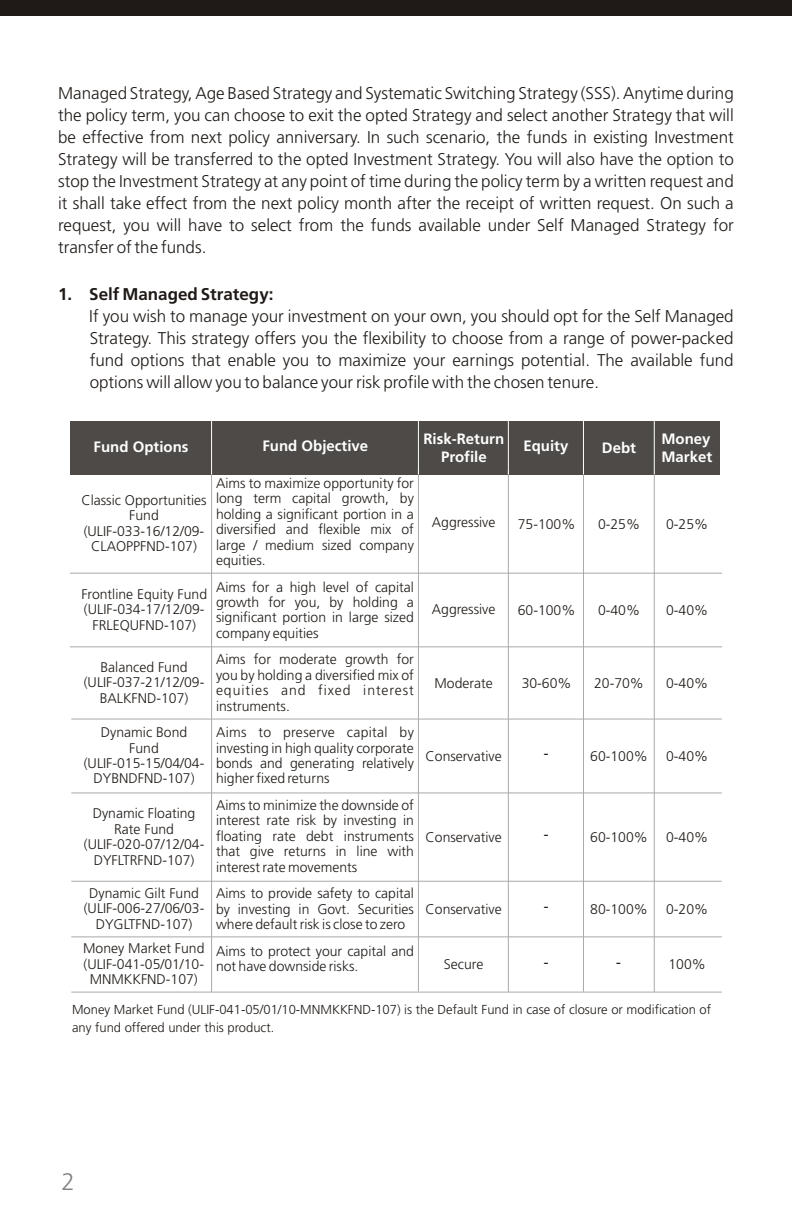
<style>
.page{position:relative;width:792px;height:1224px;background:#fff}
.page>*{position:absolute;margin:0;border:0;box-sizing:border-box;transform-origin:0 0}
.t1{font:300 24px "Frutiger";color:#828282}
.t2{font:300 17px/22.2px "Frutiger";color:#1f1a17;text-align:justify}
.t3{font:700 17px "Frutiger";color:#1f1a17}
.t4{font:700 15px/17.8px "Frutiger";color:#fff;text-align:center}
.t5{font:300 14px/15.4px "Frutiger";color:#1f1a17;text-align:center}
.t6{font:14px "Arial";color:#1f1a17}
.t7{font:300 13px/17.4px "Frutiger";color:#1f1a17}
</style>
<div class="page">
<div style="left:0;top:0;width:792px;height:15px;background:#1f1a17"></div>
<div style="left:70px;top:421px;width:650px;height:53px;background:#4d4a47"></div>
<hr style="left:583px;top:471px;width:1px;height:521px;background:#aba8a8">
<hr style="left:508px;top:471px;width:1px;height:521px;background:#aba8a8">
<hr style="left:211px;top:473px;width:1px;height:519px;background:#aba8a8">
<hr style="left:418px;top:470px;width:1px;height:522px;background:#aba8a8">
<hr style="left:583px;top:420px;width:1px;height:54px;background:#fff">
<hr style="left:508px;top:420px;width:1px;height:54px;background:#fff">
<hr style="left:418px;top:420px;width:1px;height:54px;background:#fff">
<hr style="left:211px;top:420px;width:1px;height:54px;background:#fff">
<hr style="left:654px;top:474px;width:1px;height:518px;background:#aba8a8">
<hr style="left:654px;top:420px;width:1px;height:54px;background:#fff">
<hr style="left:71px;top:992px;width:651px;height:1px;background:#aba8a8">
<hr style="left:71px;top:936px;width:651px;height:1px;background:#aba8a8">
<hr style="left:71px;top:881px;width:651px;height:1px;background:#aba8a8">
<hr style="left:71px;top:792px;width:651px;height:1px;background:#aba8a8">
<hr style="left:71px;top:719px;width:651px;height:1px;background:#aba8a8">
<hr style="left:70px;top:646px;width:652px;height:1px;background:#aba8a8">
<hr style="left:70px;top:573px;width:652px;height:1px;background:#aba8a8">
<p class="t2" style="left:58px;top:82px;width:677px">Managed Strategy, Age Based Strategy and Systematic Switching Strategy (SSS). Anytime during the policy term, you can choose to exit the opted Strategy and select another Strategy that will be effective from next policy anniversary. In such scenario, the funds in existing Investment Strategy will be transferred to the opted Investment Strategy. You will also have the option to stop the Investment Strategy at any point of time during the policy term by a written request and it shall take effect from the next policy month after the receipt of written request. On such a request, you will have to select from the funds available under Self Managed Strategy for transfer of the funds.</p>
<p class="t3" style="left:58px;top:287px;width:217px">1. Self Managed Strategy:</p>
<p class="t2" style="left:89px;top:305px;width:646px">If you wish to manage your investment on your own, you should opt for the Self Managed Strategy. This strategy offers you the flexibility to choose from a range of power-packed fund options that enable you to maximize your earnings potential. The available fund options will allow you to balance your risk profile with the chosen tenure.</p>
<p class="t4" style="left:94px;top:439px;width:96px">Fund Options</p>
<p class="t4" style="left:262px;top:439px;width:107px">Fund Objective</p>
<p class="t4" style="left:423px;top:432px;width:83px">Risk-Return<br>Profile</p>
<p class="t4" style="left:523px;top:439px;width:47px">Equity</p>
<p class="t4" style="left:661px;top:431px;width:52px;text-align:left">Money<br>Market</p>
<p class="t4" style="left:602px;top:440px;width:36px">Debt</p>
<p class="t5" style="left:81px;top:492px;width:127px">Classic Opportunities<br>Fund (ULIF-033-16/12/09-<br>CLAOPPFND-107)</p>
<p class="t5" style="left:81px;top:587px;width:127px">Frontline Equity Fund (ULIF-034-17/12/09-<br>FRLEQUFND-107)</p>
<p class="t5" style="left:84px;top:659px;width:122px">Balanced Fund (ULIF-037-21/12/09-<br>BALKFND-107)</p>
<p class="t5" style="left:84px;top:725px;width:122px">Dynamic Bond<br>Fund (ULIF-015-15/04/04-<br>DYBNDFND-107)</p>
<p class="t5" style="left:84px;top:806px;width:122px">Dynamic Floating<br>Rate Fund (ULIF-020-07/12/04-<br>DYFLTRFND-107)</p>
<p class="t5" style="left:84px;top:886px;width:122px">Dynamic Gilt Fund (ULIF-006-27/06/03-<br>DYGLTFND-107)</p>
<p class="t5" style="left:83px;top:941px;width:123px">Money Market Fund (ULIF-041-05/01/10-<br>MNMKKFND-107)</p>
<p class="t5" style="left:216px;top:476px;width:199px;text-align:justify">Aims to maximize opportunity for long term capital growth, by holding a significant portion in a diversified and flexible mix of large / medium sized company equities.</p>
<p class="t5" style="left:216px;top:579px;width:199px;text-align:justify">Aims for a high level of capital growth for you, by holding a significant portion in large sized company equities</p>
<p class="t5" style="left:216px;top:652px;width:199px;text-align:justify">Aims for moderate growth for you by holding a diversified mix of equities and fixed interest instruments.</p>
<p class="t5" style="left:216px;top:725px;width:199px;text-align:justify">Aims to preserve capital by investing in high quality corporate bonds and generating relatively higher fixed returns</p>
<p class="t5" style="left:216px;top:798px;width:199px;text-align:justify">Aims to minimize the downside of interest rate risk by investing in floating rate debt instruments that give returns in line with interest rate movements</p>
<p class="t5" style="left:216px;top:886px;width:199px;text-align:justify">Aims to provide safety to capital by investing in Govt. Securities where default risk is close to zero</p>
<p class="t5" style="left:216px;top:943px;width:199px;text-align:left">Aims to protect your capital and not have downside risks.</p>
<p class="t5" style="left:432px;top:515px;width:65px">Aggressive</p>
<p class="t5" style="left:518px;top:516px;width:59px">75-100%</p>
<p class="t5" style="left:666px;top:516px;width:44px">0-25%</p>
<p class="t5" style="left:598px;top:516px;width:44px">0-25%</p>
<p class="t5" style="left:432px;top:601px;width:65px">Aggressive</p>
<p class="t5" style="left:666px;top:603px;width:44px">0-40%</p>
<p class="t5" style="left:518px;top:603px;width:59px">60-100%</p>
<p class="t5" style="left:598px;top:603px;width:44px">0-40%</p>
<p class="t5" style="left:435px;top:676px;width:60px">Moderate</p>
<p class="t5" style="left:666px;top:676px;width:44px">0-40%</p>
<p class="t5" style="left:522px;top:676px;width:51px">30-60%</p>
<p class="t5" style="left:594px;top:676px;width:51px">20-70%</p>
<p class="t5" style="left:426px;top:749px;width:78px">Conservative</p>
<p class="t6" style="left:544px;top:748px;width:6px">-</p>
<p class="t5" style="left:590px;top:749px;width:59px">60-100%</p>
<p class="t5" style="left:666px;top:749px;width:44px">0-40%</p>
<p class="t5" style="left:426px;top:830px;width:78px">Conservative</p>
<p class="t6" style="left:544px;top:829px;width:6px">-</p>
<p class="t5" style="left:590px;top:830px;width:59px">60-100%</p>
<p class="t5" style="left:666px;top:830px;width:44px">0-40%</p>
<p class="t5" style="left:426px;top:902px;width:78px">Conservative</p>
<p class="t6" style="left:544px;top:901px;width:6px">-</p>
<p class="t5" style="left:590px;top:902px;width:59px">80-100%</p>
<p class="t5" style="left:666px;top:902px;width:44px">0-20%</p>
<p class="t5" style="left:444px;top:957px;width:41px">Secure</p>
<p class="t6" style="left:544px;top:956px;width:6px">-</p>
<p class="t6" style="left:616px;top:956px;width:6px">-</p>
<p class="t5" style="left:668px;top:957px;width:39px">100%</p>
<p class="t7" style="left:72px;top:1001px;width:641px">Money Market Fund (ULIF-041-05/01/10-MNMKKFND-107) is the Default Fund in case of closure or modification of any fund offered under this product.</p>
<h1 class="t1" style="left:61px;top:1168px;width:15px">2</h1>
</div>
